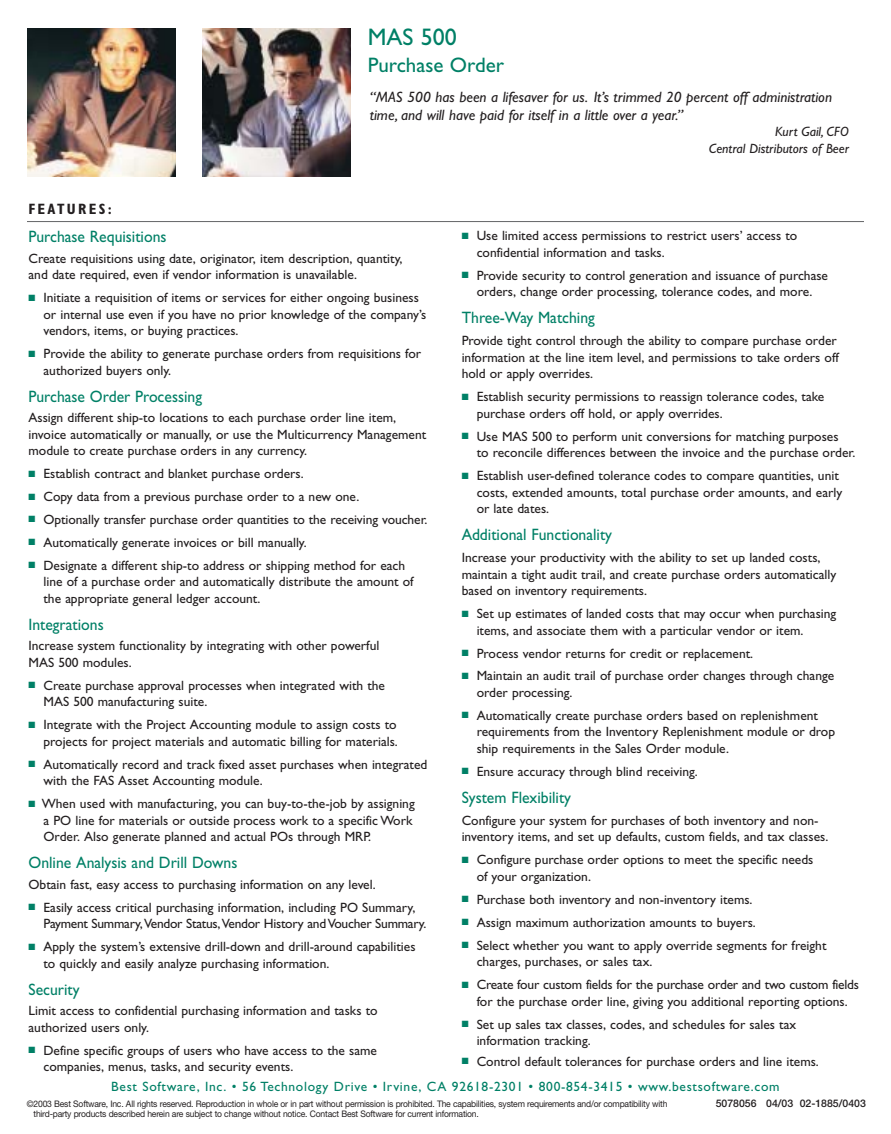
<style>
.page{position:relative;width:891px;height:1134px;background:#fff}
.page>*{position:absolute;margin:0;border:0;box-sizing:border-box;transform-origin:0 0}
.t1{font:24px "Gill Sans";color:#008066}
.t2{font:21px "Gill Sans";color:#008066}
.t3{font:16.5px "Gill Sans";color:#008066;scale:.95 1}
.t4{font:italic 15px/18px "Gill Sans";color:#231f20}
.t5{font:700 condensed 15px "Gill Sans";letter-spacing:.155em;color:#231f20}
.t6{font:13.5px/16.5px "Gill Sans";color:#231f20}
.t7{font:13.5px "Gill Sans";letter-spacing:.05em;color:#008066}
.t8{font:italic 13.5px/16.5px "Gill Sans";color:#231f20;text-align:right}
.t9{font:500 10.5px "Helvetica Neue";color:#231f20}
.t10{font:9px/10.5px "Helvetica Neue";letter-spacing:-.02em;color:#231f20;scale:.95 1}
.s1{color:#008066}
</style>
<div class="page">
<img style="left:27px;top:28px;width:149px;height:149px">
<img style="left:202px;top:28px;width:149px;height:149px">
<hr style="left:27px;top:221px;width:837px;height:1px;background:#636466">
<h1 class="t1" style="left:368px;top:28px;width:91px">MAS 500</h1>
<h2 class="t2" style="left:368px;top:57px;width:138px">Purchase Order</h2>
<p class="t5" style="left:28px;top:204px;width:85px">FEATURES:</p>
<p class="t4" style="left:370px;top:89px;width:464px">“MAS 500 has been a lifesaver for us. It’s trimmed 20 percent off administration time, and will have paid for itself in a little over a year.”</p>
<p class="t8" style="left:709px;top:125px;width:142px">Kurt Gail, CFO<br>Central Distributors of Beer</p>
<p class="t3" style="left:28px;top:231px;width:147px">Purchase Requisitions</p>
<p class="t6" style="left:28px;top:251px;width:375px">Create requisitions using date, originator, item description, quantity, and date required, even if vendor information is unavailable.</p>
<p class="t6" style="left:44px;top:291px;width:384px;text-indent:-15px"><span class="s1">■</span> Initiate a requisition of items or services for either ongoing business or internal use even if you have no prior knowledge of the company’s vendors, items, or buying practices.</p>
<p class="t6" style="left:44px;top:347px;width:379px;text-indent:-15px"><span class="s1">■</span> Provide the ability to generate purchase orders from requisitions for authorized buyers only.</p>
<p class="t3" style="left:28px;top:390px;width:184px">Purchase Order Processing</p>
<p class="t6" style="left:28px;top:411px;width:399px">Assign different ship-to locations to each purchase order line item, invoice automatically or manually, or use the Multicurrency Management module to create purchase orders in any currency.</p>
<p class="t6" style="left:28px;top:467px;width:277px"><span class="s1">■</span> Establish contract and blanket purchase orders.</p>
<p class="t6" style="left:28px;top:490px;width:332px"><span class="s1">■</span> Copy data from a previous purchase order to a new one.</p>
<p class="t6" style="left:28px;top:513px;width:401px"><span class="s1">■</span> Optionally transfer purchase order quantities to the receiving voucher.</p>
<p class="t6" style="left:28px;top:536px;width:280px"><span class="s1">■</span> Automatically generate invoices or bill manually.</p>
<p class="t6" style="left:44px;top:559px;width:372px;text-indent:-15px"><span class="s1">■</span> Designate a different ship-to address or shipping method for each line of a purchase order and automatically distribute the amount of the appropriate general ledger account.</p>
<p class="t3" style="left:28px;top:619px;width:81px">Integrations</p>
<p class="t6" style="left:28px;top:639px;width:352px">Increase system functionality by integrating with other powerful<br>MAS 500 modules.</p>
<p class="t6" style="left:44px;top:679px;width:343px;text-indent:-15px"><span class="s1">■</span> Create purchase approval processes when integrated with the<br>MAS 500 manufacturing suite.</p>
<p class="t6" style="left:28px;top:718px;width:371px;text-align:right"><span class="s1">■</span> Integrate with the Project Accounting module to assign costs to projects for project materials and automatic billing for materials.</p>
<p class="t6" style="left:44px;top:758px;width:385px;text-indent:-15px"><span class="s1">■</span> Automatically record and track fixed asset purchases when integrated with the FAS Asset Accounting module.</p>
<p class="t6" style="left:44px;top:797px;width:373px;text-indent:-15px"><span class="s1">■</span> When used with manufacturing, you can buy-to-the-job by assigning a PO line for materials or outside process work to a specific Work<br>Order. Also generate planned and actual POs through MRP.</p>
<p class="t3" style="left:28px;top:857px;width:221px">Online Analysis and Drill Downs</p>
<p class="t6" style="left:28px;top:877px;width:349px">Obtain fast, easy access to purchasing information on any level.</p>
<p class="t6" style="left:44px;top:900px;width:384px;text-indent:-15px"><span class="s1">■</span> Easily access critical purchasing information, including PO Summary,<br>Payment Summary,Vendor Status,Vendor History and Voucher Summary.</p>
<p class="t6" style="left:44px;top:940px;width:374px;text-indent:-15px"><span class="s1">■</span> Apply the system’s extensive drill-down and drill-around capabilities to quickly and easily analyze purchasing information.</p>
<p class="t3" style="left:28px;top:984px;width:55px">Security</p>
<p class="t6" style="left:28px;top:1004px;width:351px">Limit access to confidential purchasing information and tasks to authorized users only.</p>
<p class="t6" style="left:44px;top:1043px;width:335px;text-indent:-15px"><span class="s1">■</span> Define specific groups of users who have access to the same companies, menus, tasks, and security events.</p>
<p class="t6" style="left:477px;top:229px;width:322px;text-indent:-15px"><span class="s1">■</span> Use limited access permissions to restrict users’ access to confidential information and tasks.</p>
<p class="t6" style="left:462px;top:268px;width:368px;text-align:center"><span class="s1">■</span> Provide security to control generation and issuance of purchase orders, change order processing, tolerance codes, and more.</p>
<p class="t3" style="left:462px;top:312px;width:142px">Three-Way Matching</p>
<p class="t6" style="left:462px;top:334px;width:379px">Provide tight control through the ability to compare purchase order information at the line item level, and permissions to take orders off hold or apply overrides.</p>
<p class="t6" style="left:477px;top:390px;width:349px;text-indent:-15px"><span class="s1">■</span> Establish security permissions to reassign tolerance codes, take purchase orders off hold, or apply overrides.</p>
<p class="t6" style="left:477px;top:429px;width:380px;text-indent:-15px"><span class="s1">■</span> Use MAS 500 to perform unit conversions for matching purposes<br>to reconcile differences between the invoice and the purchase order.</p>
<p class="t6" style="left:477px;top:469px;width:367px;text-indent:-15px"><span class="s1">■</span> Establish user-defined tolerance codes to compare quantities, unit costs, extended amounts, total purchase order amounts, and early or late dates.</p>
<p class="t3" style="left:462px;top:529px;width:160px">Additional Functionality</p>
<p class="t6" style="left:462px;top:551px;width:376px">Increase your productivity with the ability to set up landed costs, maintain a tight audit trail, and create purchase orders automatically based on inventory requirements.</p>
<p class="t6" style="left:477px;top:607px;width:361px;text-indent:-15px"><span class="s1">■</span> Set up estimates of landed costs that may occur when purchasing items, and associate them with a particular vendor or item.</p>
<p class="t6" style="left:462px;top:646px;width:293px"><span class="s1">■</span> Process vendor returns for credit or replacement.</p>
<p class="t6" style="left:477px;top:669px;width:359px;text-indent:-15px"><span class="s1">■</span> Maintain an audit trail of purchase order changes through change order processing.</p>
<p class="t6" style="left:477px;top:709px;width:360px;text-indent:-15px"><span class="s1">■</span> Automatically create purchase orders based on replenishment requirements from the Inventory Replenishment module or drop ship requirements in the Sales Order module.</p>
<p class="t6" style="left:462px;top:765px;width:238px"><span class="s1">■</span> Ensure accuracy through blind receiving.</p>
<p class="t3" style="left:462px;top:792px;width:117px">System Flexibility</p>
<p class="t6" style="left:462px;top:814px;width:368px">Configure your system for purchases of both inventory and non&shy;inventory items, and set up defaults, custom fields, and tax classes.</p>
<p class="t6" style="left:477px;top:853px;width:338px;text-indent:-15px"><span class="s1">■</span> Configure purchase order options to meet the specific needs of your organization.</p>
<p class="t6" style="left:462px;top:893px;width:292px"><span class="s1">■</span> Purchase both inventory and non-inventory items.</p>
<p class="t6" style="left:462px;top:916px;width:296px"><span class="s1">■</span> Assign maximum authorization amounts to buyers.</p>
<p class="t6" style="left:477px;top:939px;width:351px;text-indent:-15px"><span class="s1">■</span> Select whether you want to apply override segments for freight charges, purchases, or sales tax.</p>
<p class="t6" style="left:462px;top:978px;width:399px;text-align:center"><span class="s1">■</span> Create four custom fields for the purchase order and two custom fields for the purchase order line, giving you additional reporting options.</p>
<p class="t6" style="left:477px;top:1017px;width:321px;text-indent:-15px"><span class="s1">■</span> Set up sales tax classes, codes, and schedules for sales tax information tracking.</p>
<p class="t6" style="left:462px;top:1054px;width:359px"><span class="s1">■</span> Control default tolerances for purchase orders and line items.</p>
<p class="t7" style="left:111px;top:1081px;width:670px">Best Software, Inc. • 56 Technology Drive • Irvine, CA 92618-2301 • 800-854-3415 • www.bestsoftware.com</p>
<p class="t9" style="left:716px;top:1100px;width:152px">5078056 04/03 02-1885/0403</p>
<p class="t10" style="left:34px;top:1099px;width:669px;text-indent:-7px">©2003 Best Software, Inc. All rights reserved. Reproduction in whole or in part without permission is prohibited. The capabilities, system requirements and/or compatibility with third-party products described herein are subject to change without notice. Contact Best Software for current information.</p>
</div>
